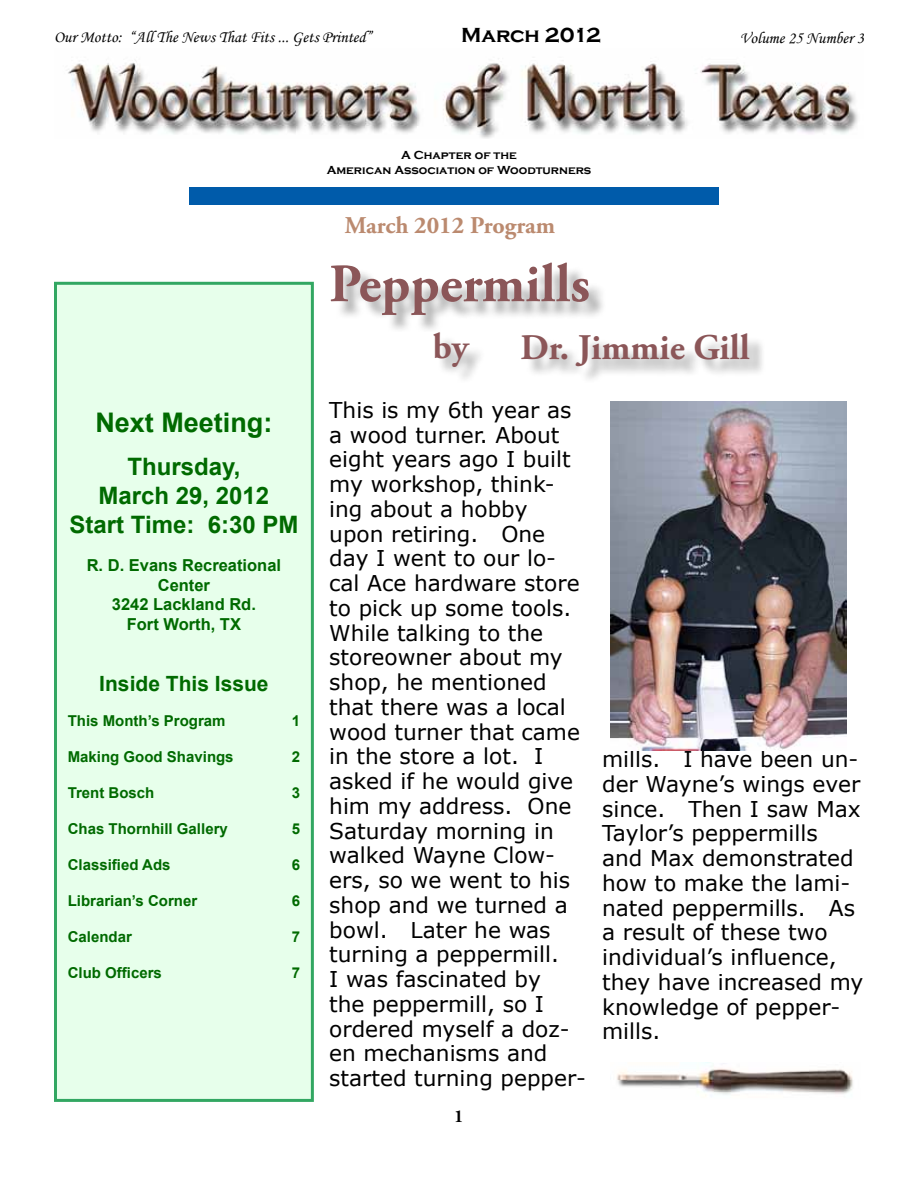
<style>
.page{position:relative;width:918px;height:1188px;background:#fff}
.page>*{position:absolute;margin:0;border:0;box-sizing:border-box;transform-origin:0 0}
.t1{font:700 54px "Adobe Garamond Pro";color:#8b5658}
.t2{font:700 36px "Adobe Garamond Pro";color:#8b5658}
.t3{font:700 27px "Arial";color:#006a00}
.t4{font:700 24px/28.8px "Arial";color:#006a00;text-align:center}
.t5{font:700 24px "Adobe Garamond Pro";color:#bb8a6f}
.t6{font:21.75px/24.8px "Verdana";color:#000}
.t7{font:700 21px "Arial";color:#006a00}
.t8{font:700 21px "Copperplate Gothic";letter-spacing:-.01em;color:#000}
.t9{font:700 18px "Adobe Garamond Pro";color:#000}
.t10{font:16.5px "Monotype Corsiva";color:#000}
.t11{font:700 16.5px/19.8px "Arial";color:#006a00;text-align:center}
.t12{font:700 15px "Arial";color:#006a00}
.t13{font:700 12px/14.4px "Copperplate Gothic";color:#000;text-align:center}
</style>
<div class="page">
<img style="left:68px;top:60px;width:790px;height:79px">
<div style="left:56px;top:283px;width:256px;height:817px;background:#e7ffeb"></div>
<div style="left:54px;top:282px;width:260px;height:820px;border:3px solid #32a762"></div>
<div style="left:189px;top:187px;width:530px;height:18px;background:#005baa"></div>
<div style="left:436px;top:333px;width:50px;height:50px;background:#000;opacity:.35"></div>
<div style="left:333px;top:265px;width:273px;height:67px;background:#000;opacity:.35"></div>
<div style="left:524px;top:335px;width:242px;height:48px;background:#000;opacity:.35"></div>
<img style="left:611px;top:401px;width:236px;height:350px">
<img style="left:617px;top:1063px;width:236px;height:33px">
<p class="t10" style="left:54px;top:27px;width:319px">Our Motto: “All The News That Fits ... Gets Printed”</p>
<p class="t8" style="left:461px;top:24px;width:141px">March 2012</p>
<p class="t10" style="left:740px;top:28px;width:126px">Volume 25 Number 3</p>
<p class="t13" style="left:327px;top:148px;width:266px">A Chapter of the<br>American Association of Woodturners</p>
<p class="t5" style="left:345px;top:212px;width:212px">March 2012 Program</p>
<h1 class="t1" style="left:329px;top:253px;width:262px">Peppermills</h1>
<p class="t3" style="left:95px;top:405px;width:179px">Next Meeting:</p>
<p class="t4" style="left:69px;top:453px;width:230px">Thursday,<br>March 29, 2012<br>Start Time: 6:30 PM</p>
<p class="t11" style="left:87px;top:556px;width:196px">R. D. Evans Recreational<br>Center<br>3242 Lackland Rd.<br>Fort Worth, TX</p>
<p class="t7" style="left:99px;top:670px;width:171px">Inside This Issue</p>
<p class="t12" style="left:68px;top:710px;width:159px">This Month’s Program</p>
<p class="t12" style="left:292px;top:710px;width:10px">1</p>
<p class="t12" style="left:68px;top:746px;width:167px">Making Good Shavings</p>
<p class="t12" style="left:292px;top:746px;width:10px">2</p>
<p class="t12" style="left:68px;top:782px;width:88px">Trent Bosch</p>
<p class="t12" style="left:292px;top:782px;width:10px">3</p>
<p class="t12" style="left:68px;top:818px;width:162px">Chas Thornhill Gallery</p>
<p class="t12" style="left:292px;top:818px;width:10px">5</p>
<p class="t12" style="left:68px;top:854px;width:104px">Classified Ads</p>
<p class="t12" style="left:292px;top:854px;width:10px">6</p>
<p class="t12" style="left:68px;top:890px;width:131px">Librarian’s Corner</p>
<p class="t12" style="left:292px;top:890px;width:10px">6</p>
<p class="t12" style="left:68px;top:926px;width:66px">Calendar</p>
<p class="t12" style="left:292px;top:926px;width:10px">7</p>
<p class="t12" style="left:68px;top:962px;width:96px">Club Officers</p>
<p class="t12" style="left:292px;top:962px;width:10px">7</p>
<h2 class="t2" style="left:433px;top:325px;width:37px">by</h2>
<h2 class="t2" style="left:521px;top:326px;width:231px">Dr. Jimmie Gill</h2>
<p class="t6" style="left:329px;top:397px;width:258px">This is my 6th year as a wood turner. About eight years ago I built my workshop, think&shy;ing about a hobby upon retiring. One day I went to our lo&shy;cal Ace hardware store to pick up some tools.<br>While talking to the storeowner about my shop, he mentioned that there was a local wood turner that came in the store a lot. I asked if he would give him my address. One<br>Saturday morning in walked Wayne Clow&shy;ers, so we went to his shop and we turned a bowl. Later he was turning a peppermill.<br>I was fascinated by<br>the peppermill, so I ordered myself a doz&shy;en mechanisms and started turning pepper-</p>
<p class="t9" style="left:454px;top:1106px;width:11px">1</p>
<p class="t6" style="left:602px;top:747px;width:263px">mills. I have been un&shy;der Wayne’s wings ever since. Then I saw Max<br>Taylor’s peppermills and Max demonstrated how to make the lami&shy;nated peppermills. As a result of these two individual’s influence, they have increased my knowledge of pepper&shy;mills.</p>
</div>
